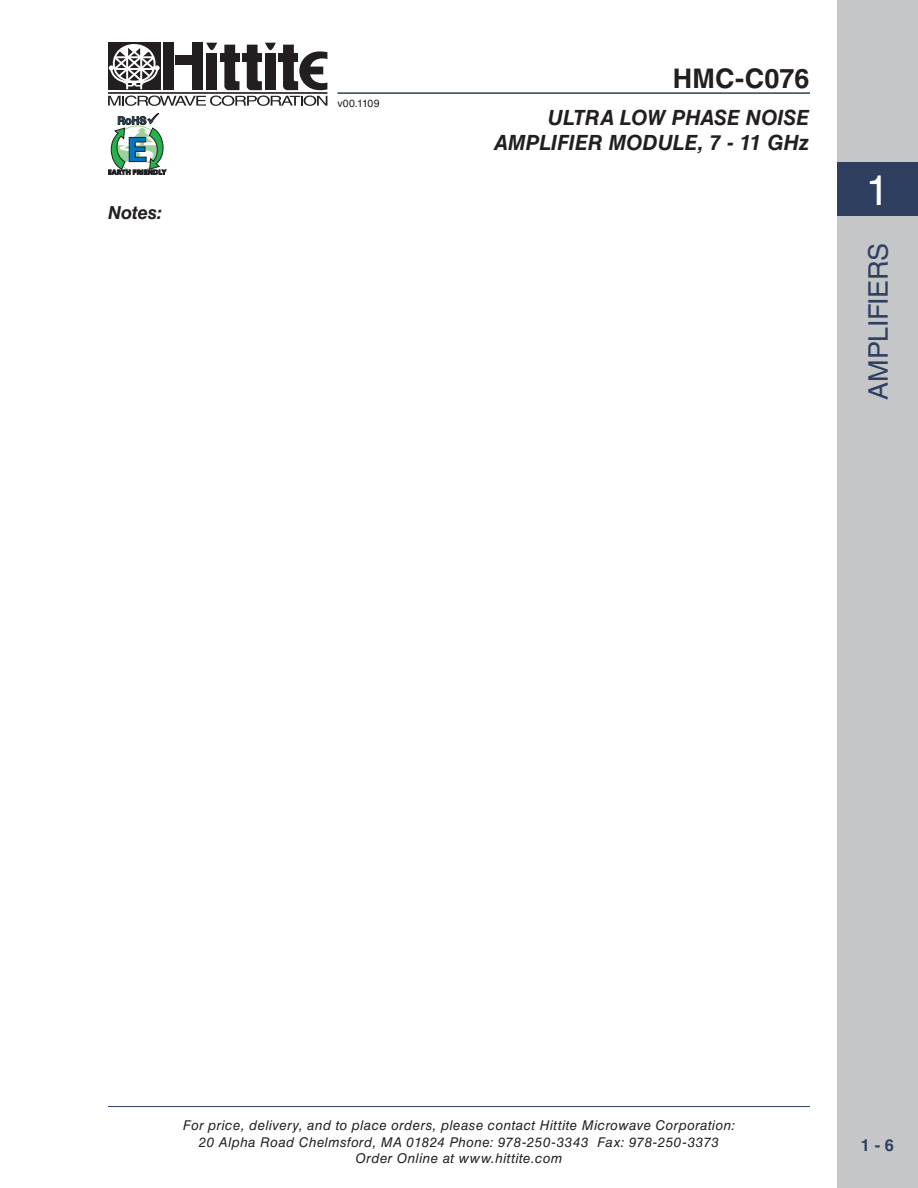
<style>
.page{position:relative;width:918px;height:1188px;background:#fff}
.page>*{position:absolute;margin:0;border:0;box-sizing:border-box;transform-origin:0 0}
.t1{font:42px "Helvetica LT Std";color:#fff}
.t2{font:27px "Helvetica LT Std";letter-spacing:-.02em;color:#2e3f60}
.t3{font:700 27px "Helvetica LT Std";letter-spacing:.005em;color:#231f20}
.t4{font:italic 700 21px/25.2px "Helvetica LT Std";color:#231f20;text-align:right}
.t5{font:italic 700 18px "Helvetica LT Std";color:#231f20}
.t6{font:700 16.5px "Helvetica LT Std";color:#2e3f60}
.t7{font:italic 13.5px/16.5px "Helvetica LT Std";letter-spacing:.03em;color:#231f20;text-align:center}
.t8{font:10.5px "Helvetica LT Std";letter-spacing:.025em;color:#231f20}
</style>
<div class="page">
<div style="left:837px;top:0;width:81px;height:1188px;background:#c5c6c8"></div>
<hr style="left:337px;top:92px;width:473px;height:2px;background:#2e3f60">
<hr style="left:108px;top:1106px;width:702px;height:1px;background:#2e3f60">
<div style="left:108px;top:43px;width:52px;height:47px;background:#231f20"></div>
<hr style="left:126px;top:46px;width:2px;height:43px;background:#fff">
<hr style="left:140px;top:46px;width:2px;height:43px;background:#fff">
<svg style="left:109px;top:44px;width:50px;height:43px"></svg>
<hr style="left:108px;top:92px;width:219px;height:2px;background:#231f20">
<div style="left:192px;top:43px;width:11px;height:47px;background:#231f20"></div>
<div style="left:163px;top:43px;width:11px;height:47px;background:#231f20"></div>
<div style="left:176px;top:55px;width:18px;height:9px;background:#231f20"></div>
<svg style="left:206px;top:43px;width:11px;height:7px"></svg>
<div style="left:206px;top:53px;width:11px;height:37px;background:#231f20"></div>
<svg style="left:224px;top:45px;width:15px;height:45px"></svg>
<svg style="left:108px;top:96px;width:219px;height:10px"></svg>
<div style="left:220px;top:53px;width:19px;height:9px;background:#231f20"></div>
<svg style="left:247px;top:43px;width:29px;height:47px"></svg>
<div style="left:242px;top:53px;width:20px;height:9px;background:#231f20"></div>
<svg style="left:283px;top:45px;width:44px;height:45px"></svg>
<div style="left:279px;top:53px;width:19px;height:9px;background:#231f20"></div>
<div style="left:837px;top:162px;width:81px;height:54px;background:#2e3f60"></div>
<svg style="left:108px;top:113px;width:58px;height:62px"></svg>
<h3 class="t5" style="left:108px;top:201px;width:56px">Notes:</h3>
<p class="t8" style="left:337px;top:97px;width:44px">v00.1109</p>
<h2 class="t3" style="left:673px;top:62px;width:138px">HMC-C076</h2>
<h3 class="t4" style="left:494px;top:105px;width:317px">ULTRA LOW PHASE NOISE<br>AMPLIFIER MODULE, 7 - 11 GHz</h3>
<h1 class="t1" style="left:866px;top:166px;width:25px">1</h1>
<h2 class="t2" style="left:863px;top:400px;width:158px;rotate:-90deg">Amplifiers</h2>
<p class="t7" style="left:183px;top:1117px;width:554px">For price, delivery, and to place orders, please contact Hittite Microwave Corporation:<br>20 Alpha Road Chelmsford, MA 01824 Phone: 978-250-3343 Fax: 978-250-3373<br>Order Online at www.hittite.com</p>
<p class="t6" style="left:861px;top:1135px;width:35px">1 - 6</p>
</div>
